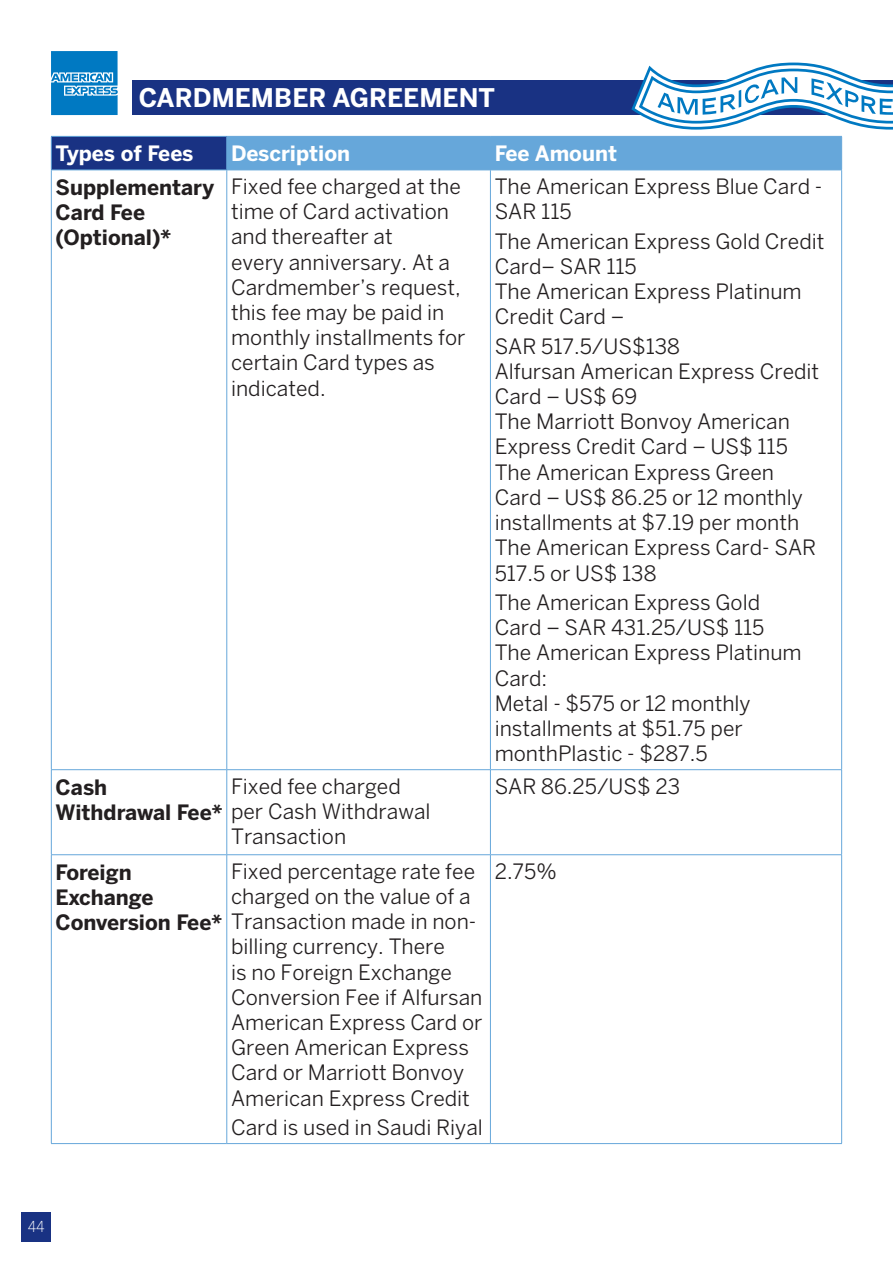
<style>
.page{position:relative;width:893px;height:1263px;background:#fff}
.page>*{position:absolute;margin:0;border:0;box-sizing:border-box;transform-origin:0 0}
.t1{font:700 25.5px "Benton Sans";color:#fff}
.t2{font:21px/25.2px "Benton Sans";color:#231f20}
.t3{font:700 21px/25.2px "Benton Sans";color:#231f20}
.t4{font:700 21px "Benton Sans";color:#fff}
.t5{font:300 15px "Benton Sans";color:#fff;scale:.95 1}
.s1{font-weight:400}
</style>
<div class="page">
<div style="left:21px;top:1212px;width:30px;height:30px;background:#193283"></div>
<svg style="left:51px;top:51px;width:67px;height:64px;background:#258cca"></svg>
<div style="left:132px;top:80px;width:761px;height:35px;background:#193283"></div>
<svg style="left:631px;top:63px;width:262px;height:67px"></svg>
<div style="left:51px;top:136px;width:176px;height:34px;background:#193283"></div>
<div style="left:227px;top:137px;width:614px;height:33px;background:#66a7da"></div>
<hr style="left:51px;top:136px;width:176px;height:1px;background:#66a7da">
<hr style="left:51px;top:137px;width:1px;height:33px;background:#66a7da">
<hr style="left:227px;top:136px;width:263px;height:1px;background:#66a7da">
<hr style="left:226px;top:137px;width:1px;height:33px;background:#66a7da">
<hr style="left:490px;top:136px;width:352px;height:1px;background:#66a7da">
<hr style="left:490px;top:137px;width:1px;height:33px;background:#66a7da">
<hr style="left:841px;top:137px;width:1px;height:33px;background:#66a7da">
<hr style="left:51px;top:170px;width:176px;height:1px;background:#66a7da">
<hr style="left:51px;top:170px;width:1px;height:599px;background:#66a7da">
<hr style="left:227px;top:170px;width:263px;height:1px;background:#66a7da">
<hr style="left:226px;top:170px;width:1px;height:599px;background:#66a7da">
<hr style="left:490px;top:170px;width:352px;height:1px;background:#66a7da">
<hr style="left:490px;top:170px;width:1px;height:599px;background:#66a7da">
<hr style="left:841px;top:170px;width:1px;height:599px;background:#66a7da">
<hr style="left:51px;top:769px;width:176px;height:1px;background:#66a7da">
<hr style="left:51px;top:770px;width:1px;height:84px;background:#66a7da">
<hr style="left:227px;top:769px;width:263px;height:1px;background:#66a7da">
<hr style="left:226px;top:770px;width:1px;height:84px;background:#66a7da">
<hr style="left:490px;top:769px;width:352px;height:1px;background:#66a7da">
<hr style="left:490px;top:770px;width:1px;height:84px;background:#66a7da">
<hr style="left:841px;top:770px;width:1px;height:84px;background:#66a7da">
<hr style="left:51px;top:854px;width:176px;height:1px;background:#66a7da">
<hr style="left:51px;top:855px;width:1px;height:288px;background:#66a7da">
<hr style="left:227px;top:854px;width:263px;height:1px;background:#66a7da">
<hr style="left:226px;top:855px;width:1px;height:288px;background:#66a7da">
<hr style="left:490px;top:854px;width:352px;height:1px;background:#66a7da">
<hr style="left:490px;top:855px;width:1px;height:288px;background:#66a7da">
<hr style="left:841px;top:855px;width:1px;height:288px;background:#66a7da">
<hr style="left:51px;top:1143px;width:176px;height:1px;background:#66a7da">
<hr style="left:227px;top:1143px;width:263px;height:1px;background:#66a7da">
<hr style="left:490px;top:1143px;width:352px;height:1px;background:#66a7da">
<p class="t1" style="left:139px;top:83px;width:358px">CARDMEMBER AGREEMENT</p>
<p class="t4" style="left:56px;top:141px;width:139px">Types of Fees</p>
<p class="t3" style="left:56px;top:174px;width:160px">Supplementary<br>Card Fee (Optional *(</p>
<p class="t2" style="left:231px;top:173px;width:236px">Fixed fee charged at the time of Card activation and thereafter at<br>every anniversary. At a<br>Cardmember s’ request, this fee may be paid in monthly installments for certain Card types as indicated.</p>
<p class="t2" style="left:495px;top:173px;width:329px">The American Express Blue Card -<br>SAR 115</p>
<p class="t4" style="left:495px;top:141px;width:124px">Fee Amount</p>
<p class="t4" style="left:231px;top:141px;width:121px">Description</p>
<p class="t2" style="left:495px;top:228px;width:331px">The American Express Gold Credit<br>Card– SAR 115<br>The American Express Platinum<br>Credit Card –</p>
<p class="t2" style="left:495px;top:333px;width:326px">SAR 517.5/US$138<br>Alfursan American Express Credit<br>Card – US$ 69<br>The Marriott Bonvoy American<br>Express Credit Card – US$ 115<br>The American Express Green<br>Card – US$ 86.25 or 12 monthly installments at $7.19 per month<br>The American Express Card- SAR<br>517.5 or US$ 138</p>
<p class="t2" style="left:495px;top:589px;width:308px">The American Express Gold<br>Card – SAR 431.25/US$ 115<br>The American Express Platinum<br>Card:<br>Metal - $575 or 12 monthly installments at $51.75 per monthPlastic - $287.5</p>
<p class="t2" style="left:231px;top:773px;width:171px">Fixed fee charged</p>
<p class="t2" style="left:231px;top:824px;width:117px">Transaction</p>
<p class="t3" style="left:56px;top:775px;width:376px;line-height:24.2px">Cash<br>Withdrawal Fee* <span class="s1">per Cash Withdrawal</span></p>
<p class="t2" style="left:231px;top:858px;width:246px">Fixed percentage rate fee charged on the value of a</p>
<p class="t2" style="left:231px;top:934px;width:253px">billing currency. There<br>is no Foreign Exchange<br>Conversion Fee if Alfursan<br>American Express Card or<br>Green American Express<br>Card or Marriott Bonvoy<br>American Express Credit</p>
<p class="t2" style="left:231px;top:1114px;width:253px">Card is used in Saudi Riyal</p>
<p class="t3" style="left:56px;top:859px;width:422px;line-height:24.8px">Foreign<br>Exchange<br>Conversion Fee* <span class="s1">Transaction made in non-</span></p>
<p class="t2" style="left:495px;top:773px;width:187px">SAR 86.25/US$ 23</p>
<p class="t2" style="left:495px;top:858px;width:64px">2.75%</p>
<p class="t5" style="left:28px;top:1218px;width:19px">44</p>
</div>
